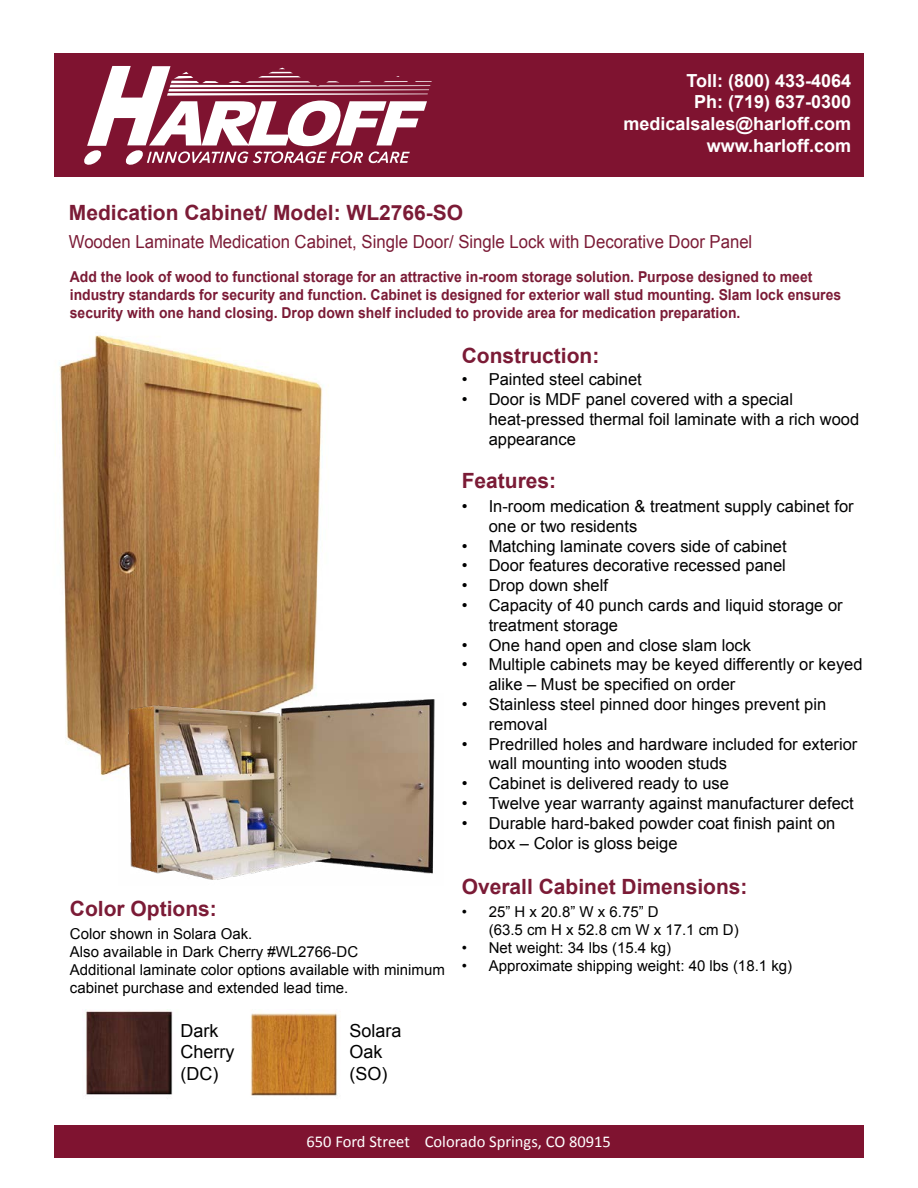
<style>
.page{position:relative;width:918px;height:1188px;background:#fff}
.page>*{position:absolute;margin:0;border:0;box-sizing:border-box;transform-origin:0 0}
.t1{font:700 21px "Arial";color:#7b1b36}
.t2{font:18px "Arial";color:#7b1b36;scale:.93 1}
.t3{font:700 18px/21.6px "Arial";color:#fff;text-align:right}
.t4{font:18px/21.6px "Arial";color:#000101}
.t5{font:16.5px/19.8px "Arial";color:#000101}
.t6{font:16.5px "Calibri";color:#fff}
.t7{font:700 15px/18px "Arial";color:#7b1b36;scale:.93 1}
.t8{font:15px/18px "Arial";color:#000101}
</style>
<div class="page">
<img style="left:59px;top:335px;width:270px;height:441px">
<div style="left:54px;top:54px;width:810px;height:123px;background:#7f1330"></div>
<svg style="left:84px;top:66px;width:348px;height:99px"></svg>
<div style="left:54px;top:1125px;width:810px;height:32px;background:#7f1330"></div>
<img style="left:85px;top:1010px;width:253px;height:86px">
<img style="left:118px;top:693px;width:317px;height:187px">
<p class="t1" style="left:69px;top:198px;width:396px">Medication Cabinet/ Model: WL2766-SO</p>
<p class="t3" style="left:623px;top:70px;width:229px">Toll: (800) 433-4064<br>Ph: (719) 637-0300 medicalsales@harloff.com www.harloff.com</p>
<p class="t2" style="left:69px;top:230px;width:736px">Wooden Laminate Medication Cabinet, Single Door/ Single Lock with Decorative Door Panel</p>
<p class="t7" style="left:70px;top:268px;width:831px">Add the look of wood to functional storage for an attractive in-room storage solution. Purpose designed to meet industry standards for security and function. Cabinet is designed for exterior wall stud mounting. Slam lock ensures security with one hand closing. Drop down shelf included to provide area for medication preparation.</p>
<p class="t1" style="left:70px;top:895px;width:148px">Color Options:</p>
<p class="t8" style="left:70px;top:925px;width:377px">Color shown in Solara Oak.<br>Also available in Dark Cherry #WL2766-DC<br>Additional laminate color options available with minimum cabinet purchase and extended lead time.</p>
<p class="t4" style="left:181px;top:1020px;width:55px">Dark<br>Cherry (DC)</p>
<p class="t4" style="left:350px;top:1020px;width:54px">Solara<br>Oak (SO)</p>
<p class="t1" style="left:462px;top:341px;width:139px">Construction:</p>
<p class="t5" style="left:462px;top:370px;width:182px">• Painted steel cabinet</p>
<p class="t5" style="left:489px;top:390px;width:372px;text-indent:-27px">• Door is MDF panel covered with a special heat-pressed thermal foil laminate with a rich wood appearance</p>
<p class="t1" style="left:462px;top:466px;width:96px">Features:</p>
<p class="t5" style="left:489px;top:496px;width:366px;text-indent:-27px">• In-room medication &amp; treatment supply cabinet for one or two residents</p>
<p class="t5" style="left:462px;top:536px;width:327px">• Matching laminate covers side of cabinet</p>
<p class="t5" style="left:462px;top:556px;width:326px">• Door features decorative recessed panel</p>
<p class="t5" style="left:462px;top:576px;width:148px">• Drop down shelf</p>
<p class="t5" style="left:489px;top:595px;width:356px;text-indent:-27px">• Capacity of 40 punch cards and liquid storage or treatment storage</p>
<p class="t5" style="left:462px;top:635px;width:291px">• One hand open and close slam lock</p>
<p class="t5" style="left:489px;top:655px;width:375px;text-indent:-27px">• Multiple cabinets may be keyed differently or keyed alike – Must be specified on order</p>
<p class="t5" style="left:489px;top:694px;width:339px;text-indent:-27px">• Stainless steel pinned door hinges prevent pin removal</p>
<p class="t5" style="left:489px;top:734px;width:370px;text-indent:-27px">• Predrilled holes and hardware included for exterior wall mounting into wooden studs</p>
<p class="t5" style="left:462px;top:774px;width:269px">• Cabinet is delivered ready to use</p>
<p class="t5" style="left:462px;top:793px;width:393px">• Twelve year warranty against manufacturer defect</p>
<p class="t5" style="left:489px;top:813px;width:348px;text-indent:-27px">• Durable hard-baked powder coat finish paint on box – Color is gloss beige</p>
<p class="t1" style="left:462px;top:872px;width:287px">Overall Cabinet Dimensions:</p>
<p class="t8" style="left:489px;top:903px;width:252px;text-indent:-27px">• 25” H x 20.8” W x 6.75” D<br>(63.5 cm H x 52.8 cm W x 17.1 cm D)</p>
<p class="t8" style="left:462px;top:939px;width:211px">• Net weight: 34 lbs (15.4 kg)</p>
<p class="t8" style="left:462px;top:957px;width:332px">• Approximate shipping weight: 40 lbs (18.1 kg)</p>
<p class="t6" style="left:307px;top:1131px;width:306px">650 Ford Street Colorado Springs, CO 80915</p>
</div>
